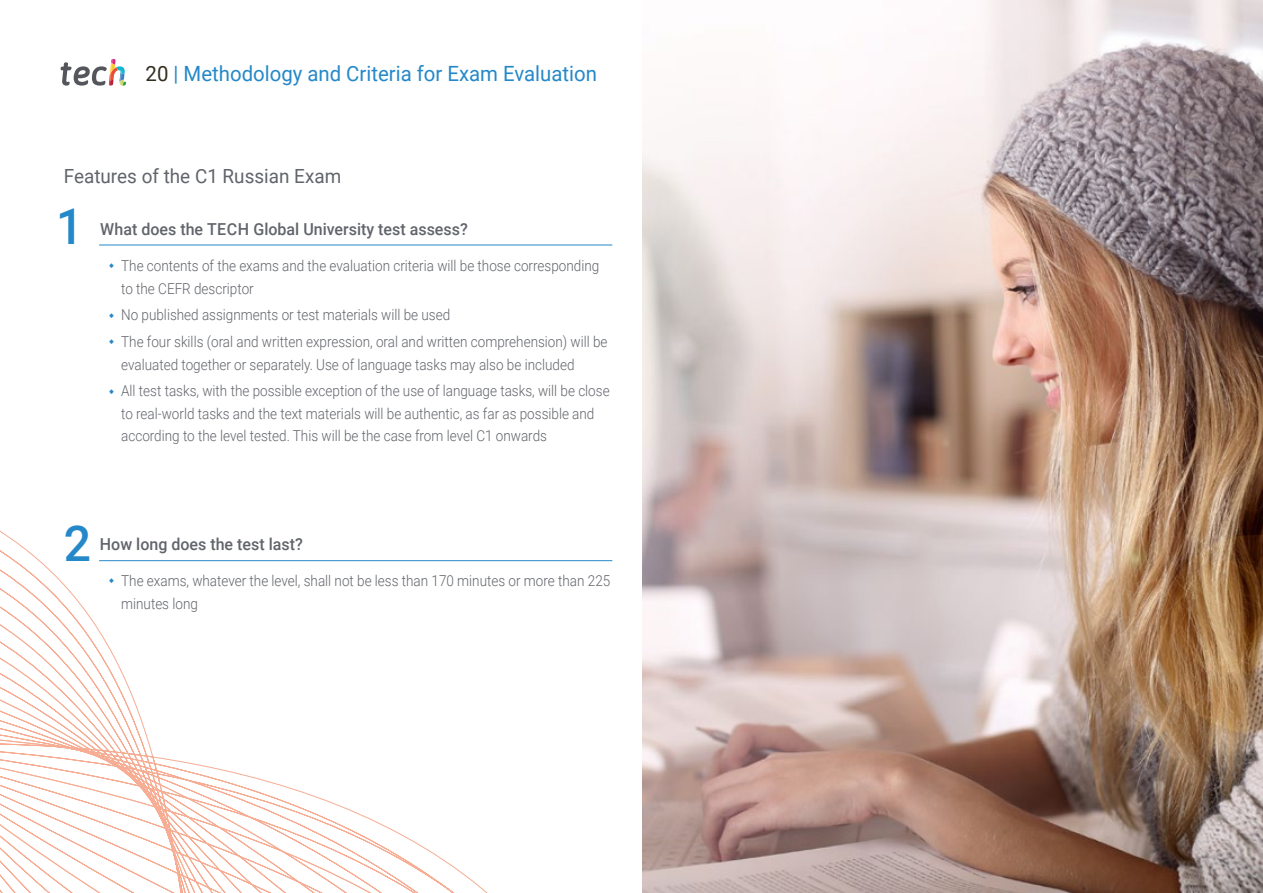
<style>
.page{position:relative;width:1263px;height:893px;background:#fff}
.page>*{position:absolute;margin:0;border:0;box-sizing:border-box;transform-origin:0 0}
.t1{font:500 49.5px "Roboto";color:#2488c9}
.t2{font:21px "Roboto";color:#2488c9}
.t3{font:19.5px "Roboto";color:#61646a}
.t4{font:500 16.5px "Roboto";color:#61646a}
.t5{font:300 15px/22.5px "Roboto";color:#61646a;scale:.9 1}
.s1{color:#312e20}
</style>
<div class="page">
<img style="left:642px;top:0;width:621px;height:893px">
<svg style="left:61px;top:59px;width:65px;height:27px"></svg>
<svg style="left:0;top:530px;width:508px;height:363px"></svg>
<hr style="left:99px;top:245px;width:513px;height:1px;background:#2488c9">
<hr style="left:99px;top:560px;width:513px;height:1px;background:#2488c9">
<svg style="left:109px;top:578px;width:5px;height:5px"></svg>
<h2 class="t2" style="left:146px;top:59px;width:453px"><span class="s1">20</span> | Methodology and Criteria for Exam Evaluation</h2>
<h3 class="t3" style="left:64px;top:163px;width:279px">Features of the C1 Russian Exam</h3>
<h1 class="t1" style="left:56px;top:192px;width:29px">1</h1>
<p class="t4" style="left:100px;top:218px;width:369px">What does the TECH Global University test assess?</p>
<p class="t5" style="left:121px;top:254px;width:533px">The contents of the exams and the evaluation criteria will be those corresponding to the CEFR descriptor</p>
<p class="t5" style="left:121px;top:301px;width:542px;line-height:26.7px">No published assignments or test materials will be used<br>The four skills (oral and written expression, oral and written comprehension) will be</p>
<p class="t5" style="left:121px;top:350px;width:544px;line-height:26.7px">evaluated together or separately. Use of language tasks may also be included<br>All test tasks, with the possible exception of the use of language tasks, will be close</p>
<p class="t5" style="left:121px;top:402px;width:527px">to real-world tasks and the text materials will be authentic, as far as possible and according to the level tested. This will be the case from level C1 onwards</p>
<h1 class="t1" style="left:64px;top:509px;width:29px">2</h1>
<p class="t4" style="left:100px;top:533px;width:204px">How long does the test last?</p>
<p class="t5" style="left:121px;top:569px;width:545px">The exams, whatever the level, shall not be less than 170 minutes or more than 225 minutes long</p>
</div>
